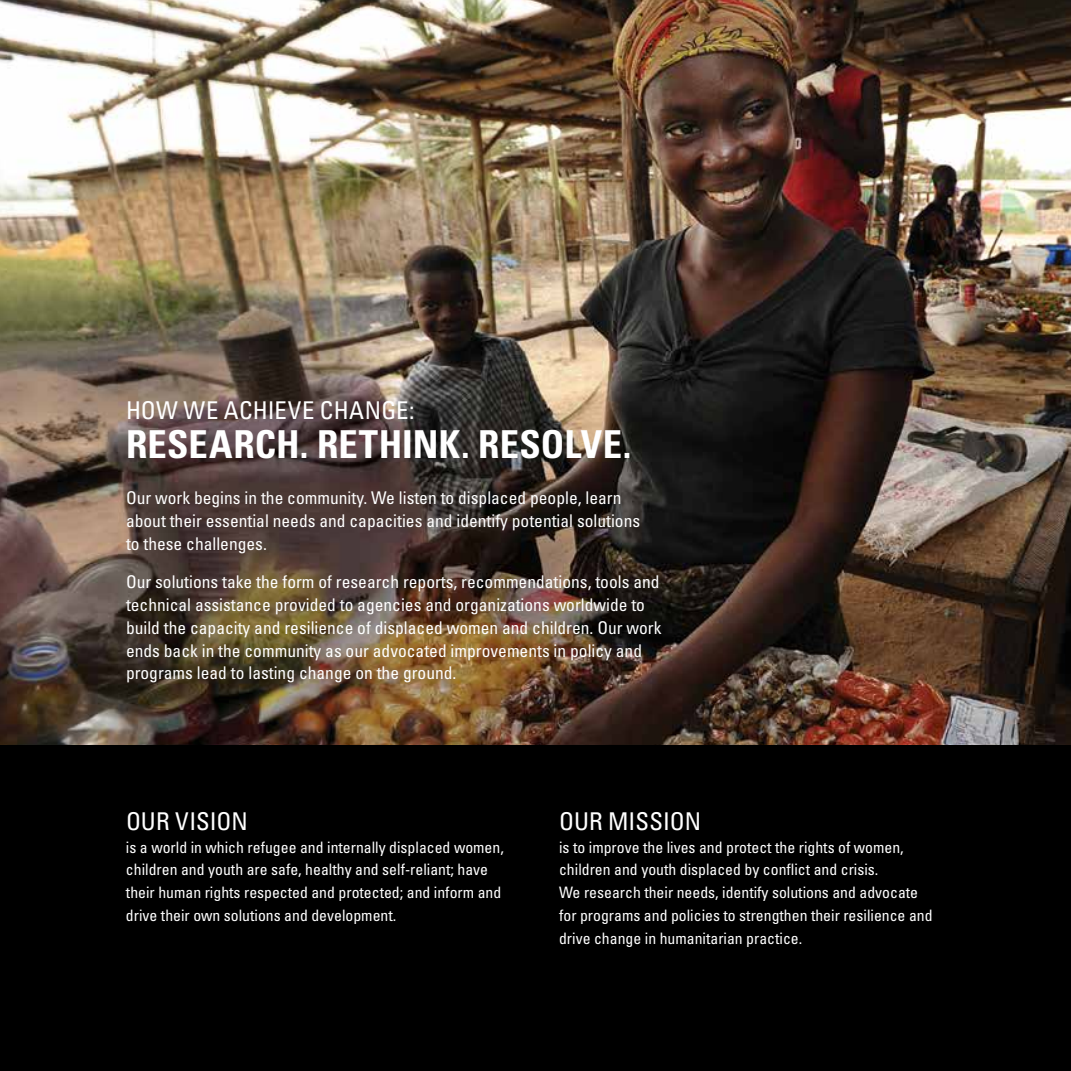
<style>
.page{position:relative;width:1071px;height:1071px;background:#fff}
.page>*{position:absolute;margin:0;border:0;box-sizing:border-box;transform-origin:0 0}
.t1{font:700 condensed 38.5px "Univers";letter-spacing:.005em;color:#fff}
.t2{font:condensed 24.5px "Univers";color:#fff}
.t3{font:condensed 17.5px/22.8px "Univers";color:#fff}
.t4{font:condensed 15.75px/22.8px "Univers";color:#fff}
</style>
<div class="page">
<img style="left:0;top:0;width:1071px;height:746px">
<div style="left:0;top:746px;width:1071px;height:325px;background:#000"></div>
<h2 class="t2" style="left:126px;top:395px;width:290px">HOW WE ACHIEVE CHANGE:</h2>
<h1 class="t1" style="left:126px;top:421px;width:507px">RESEARCH. RETHINK. RESOLVE.</h1>
<p class="t3" style="left:126px;top:486px;width:516px">Our work begins in the community. We listen to displaced people, learn about their essential needs and capacities and identify potential solutions to these challenges.</p>
<p class="t3" style="left:126px;top:570px;width:537px">Our solutions take the form of research reports, recommendations, tools and technical assistance provided to agencies and organizations worldwide to build the capacity and resilience of displaced women and children. Our work ends back in the community as our advocated improvements in policy and programs lead to lasting change on the ground.</p>
<h2 class="t2" style="left:126px;top:806px;width:123px">OUR VISION</h2>
<p class="t4" style="left:126px;top:835px;width:379px">is a world in which refugee and internally displaced women, children and youth are safe, healthy and self-reliant; have their human rights respected and protected; and inform and drive their own solutions and development.</p>
<h2 class="t2" style="left:559px;top:806px;width:143px">OUR MISSION</h2>
<p class="t4" style="left:559px;top:835px;width:375px">is to improve the lives and protect the rights of women, children and youth displaced by conflict and crisis.<br>We research their needs, identify solutions and advocate for programs and policies to strengthen their resilience and drive change in humanitarian practice.</p>
</div>
